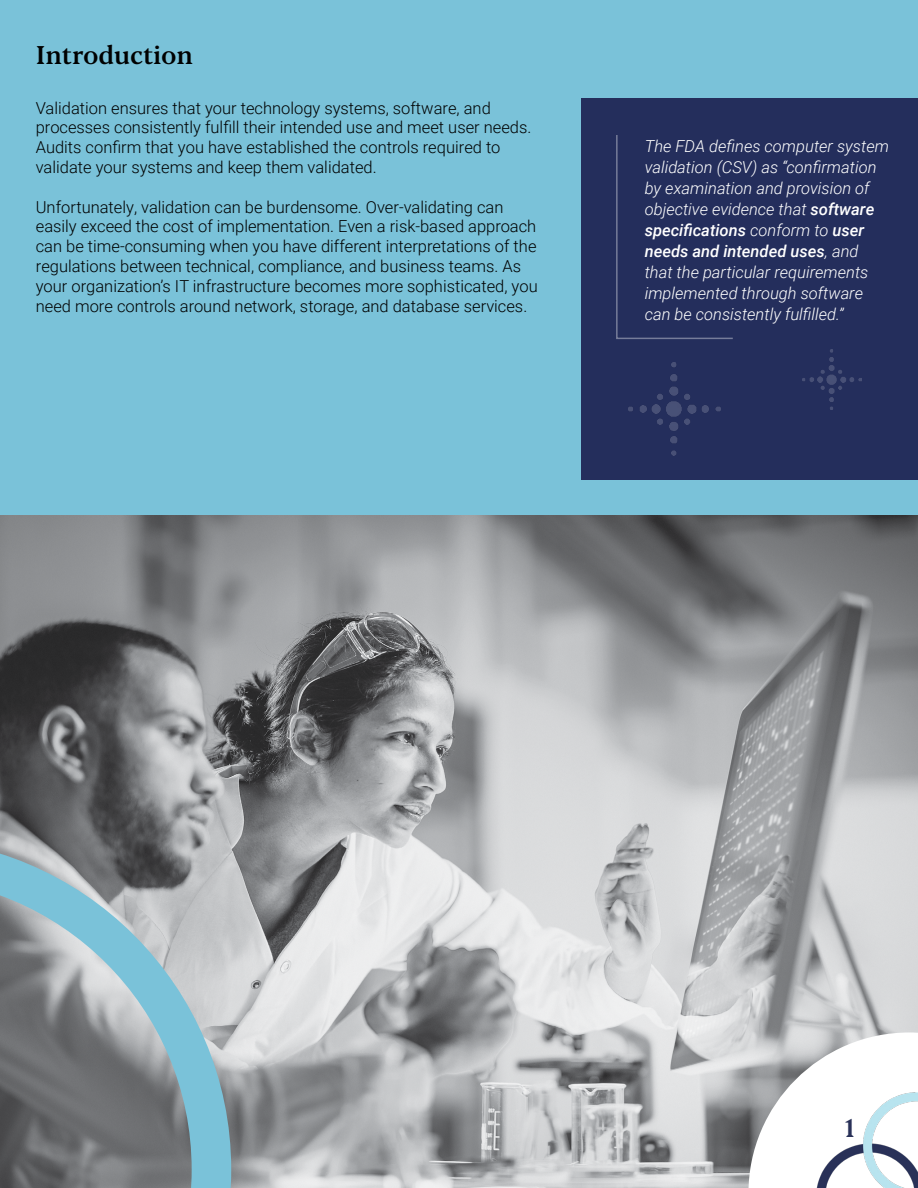
<style>
.page{position:relative;width:918px;height:1188px;background:#fff}
.page>*{position:absolute;margin:0;border:0;box-sizing:border-box;transform-origin:0 0}
.t1{font:500 25.5px "Blacker Pro Tx";color:#000101}
.t2{font:500 25.5px "Blacker Pro Tx";color:#293158}
.t3{font:300 16.5px/19.8px "Roboto";color:#000101}
.t4{font:italic 300 16.5px/21px "Roboto";color:#fff}
.s1{font-weight:500}
</style>
<div class="page">
<img style="left:0;top:514px;width:918px;height:674px">
<div style="left:0;top:0;width:918px;height:514px;background:#7ac2d9"></div>
<svg style="left:0;top:838px;width:231px;height:350px;background:#88979e"></svg>
<svg style="left:748px;top:1032px;width:170px;height:156px"></svg>
<img style="left:817px;top:1092px;width:101px;height:96px">
<div style="left:581px;top:98px;width:337px;height:382px;background:#242e5c"></div>
<svg style="left:616px;top:135px;width:117px;height:204px"></svg>
<img style="left:802px;top:350px;width:59px;height:59px">
<img style="left:629px;top:363px;width:91px;height:93px">
<h1 class="t1" style="left:36px;top:37px;width:159px">Introduction</h1>
<p class="t3" style="left:36px;top:97px;width:497px">Validation ensures that your technology systems, software, and processes consistently fulfill their intended use and meet user needs.<br>Audits confirm that you have established the controls required to validate your systems and keep them validated.</p>
<p class="t3" style="left:36px;top:196px;width:503px">Unfortunately, validation can be burdensome. Over-validating can easily exceed the cost of implementation. Even a risk-based approach can be time-consuming when you have different interpretations of the regulations between technical, compliance, and business teams. As your organization’s IT infrastructure becomes more sophisticated, you need more controls around network, storage, and database services.</p>
<p class="t4" style="left:645px;top:135px;width:246px">The FDA defines computer system validation (CSV) as “confirmation by examination and provision of objective evidence that <span class="s1">software specifications</span> conform to <span class="s1">user needs and intended uses</span>, and that the particular requirements implemented through software can be consistently fulfilled.”</p>
<h1 class="t2" style="left:845px;top:1110px;width:11px">1</h1>
</div>
